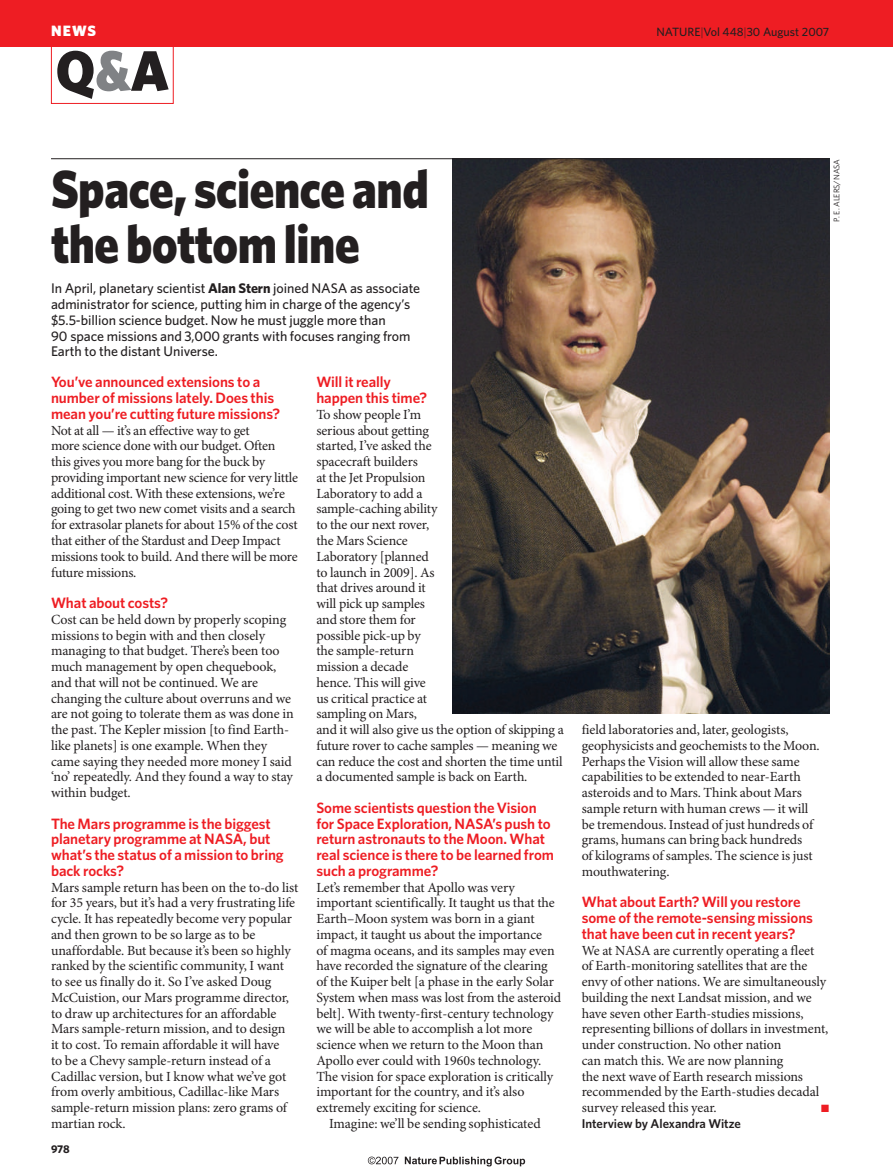
<style>
.page{position:relative;width:893px;height:1174px;background:#fff}
.page>*{position:absolute;margin:0;border:0;box-sizing:border-box;transform-origin:0 0}
.t1{font:900 57px "Whitney";color:#231f20;scale:.95 1}
.t2{font:900 54px/55.5px "Whitney";letter-spacing:-.01em;color:#231f20;scale:.9 1}
.t3{font:600 15px/15.8px "Whitney";letter-spacing:-.005em;color:#ee1d23}
.t4{font:900 15px "Whitney";color:#fff}
.t5{font:13.95px/15.8px "Minion Pro";letter-spacing:-.01em;color:#231f20}
.t6{font:500 13.95px/15.8px "Whitney";letter-spacing:-.005em;color:#231f20}
.t7{font:600 12.75px "Whitney";color:#231f20}
.t8{font:500 12px "Whitney";color:#231f20}
.t9{font:700 11.25px "Whitney";color:#231f20}
.t10{font:10.5px "Zapf Dingbats";color:#ee1d23}
.t11{font:8.25px "Whitney";color:#231f20}
.s1{font-weight:300}
.s2{color:#808285}
.s3{font-weight:700}
</style>
<div class="page">
<img style="left:452px;top:159px;width:377px;height:554px">
<div style="left:0;top:0;width:893px;height:47px;background:#ee1d23"></div>
<div style="left:51px;top:36px;width:123px;height:68px;border:1px solid #ee1d23"></div>
<hr style="left:51px;top:158px;width:778px;height:1px;background:#231f20">
<svg style="left:405px;top:1156px;width:120px;height:10px"></svg>
<svg style="left:368px;top:1156px;width:30px;height:8px"></svg>
<p class="t4" style="left:51px;top:25px;width:47px">NEWS</p>
<p class="t8" style="left:656px;top:27px;width:174px">NATURE<span class="s1">|</span>Vol 448<span class="s1">|</span>30 August 2007</p>
<h1 class="t1" style="left:56px;top:50px;width:121px">Q<span class="s2">&amp;</span>A</h1>
<h2 class="t2" style="left:51px;top:165px;width:421px">Space, science and the bottom line</h2>
<p class="t11" style="left:834px;top:222px;width:64px;rotate:-90deg">P. E. ALERS/NASA</p>
<p class="t6" style="left:51px;top:282px;width:371px">In April, planetary scientist <span class="s3">Alan Stern</span> joined NASA as associate administrator for science, putting him in charge of the agency’s $5.5-billion science budget. Now he must juggle more than<br>90 space missions and 3,000 grants with focuses ranging from Earth to the distant Universe.</p>
<p class="t3" style="left:51px;top:375px;width:231px">You’ve announced extensions to a number of missions lately. Does this mean you’re cutting future missions?</p>
<p class="t5" style="left:51px;top:423px;width:249px">Not at all — it’s an effective way to get<br>more science done with our budget. Often this gives you more bang for the buck by providing important new science for very little additional cost. With these extensions, we’re going to get two new comet visits and a search for extrasolar planets for about 15% of the cost that either of the Stardust and Deep Impact missions took to build. And there will be more future missions.</p>
<p class="t3" style="left:51px;top:596px;width:119px">What about costs?</p>
<p class="t5" style="left:51px;top:612px;width:244px">Cost can be held down by properly scoping missions to begin with and then closely managing to that budget. There’s been too much management by open chequebook, and that will not be continued. We are changing the culture about overruns and we are not going to tolerate them as was done in the past. The Kepler mission [to find Earth&shy;like planets] is one example. When they came saying they needed more money I said ‘no’ repeatedly. And they found a way to stay within budget.</p>
<p class="t3" style="left:51px;top:816px;width:234px">The Mars programme is the biggest planetary programme at NASA, but what’s the status of a mission to bring back rocks?</p>
<p class="t5" style="left:51px;top:880px;width:249px">Mars sample return has been on the to-do list for 35 years, but it’s had a very frustrating life cycle. It has repeatedly become very popular and then grown to be so large as to be unaffordable. But because it’s been so highly ranked by the scientific community, I want to see us finally do it. So I’ve asked Doug McCuistion, our Mars programme director, to draw up architectures for an affordable Mars sample-return mission, and to design<br>it to cost. To remain affordable it will have<br>to be a Chevy sample-return instead of a Cadillac version, but I know what we’ve got from overly ambitious, Cadillac-like Mars sample-return mission plans: zero grams of martian rock.</p>
<p class="t9" style="left:51px;top:1144px;width:20px">978</p>
<p class="t3" style="left:316px;top:375px;width:112px">Will it really happen this time?</p>
<p class="t5" style="left:316px;top:408px;width:249px">To show people I’m<br>serious about getting<br>started, I’ve asked the<br>spacecraft builders<br>at the Jet Propulsion<br>Laboratory to add a<br>sample-caching ability<br>to the our next rover,<br>the Mars Science<br>Laboratory [planned<br>to launch in 2009]. As<br>that drives around it<br>will pick up samples<br>and store them for<br>possible pick-up by<br>the sample-return<br>mission a decade<br>hence. This will give<br>us critical practice at<br>sampling on Mars,<br>and it will also give us the option of skipping a future rover to cache samples — meaning we can reduce the cost and shorten the time until a documented sample is back on Earth.</p>
<p class="t3" style="left:316px;top:801px;width:239px">Some scientists question the Vision for Space Exploration, NASA’s push to return astronauts to the Moon. What real science is there to be learned from such a programme?</p>
<p class="t5" style="left:316px;top:880px;width:246px">Let’s remember that Apollo was very important scientifically. It taught us that the Earth–Moon system was born in a giant impact, it taught us about the importance<br>of magma oceans, and its samples may even have recorded the signature of the clearing of the Kuiper belt [a phase in the early Solar System when mass was lost from the asteroid belt]. With twenty-first-century technology we will be able to accomplish a lot more science when we return to the Moon than Apollo ever could with 1960s technology.<br>The vision for space exploration is critically important for the country, and it’s also extremely exciting for science.</p>
<p class="t5" style="left:329px;top:1116px;width:213px">Imagine: we’ll be sending sophisticated</p>
<p class="t5" style="left:582px;top:723px;width:240px">field laboratories and, later, geologists, geophysicists and geochemists to the Moon.<br>Perhaps the Vision will allow these same capabilities to be extended to near-Earth asteroids and to Mars. Think about Mars sample return with human crews — it will be tremendous. Instead of just hundreds of grams, humans can bring back hundreds<br>of kilograms of samples. The science is just mouthwatering.</p>
<p class="t3" style="left:582px;top:895px;width:233px">What about Earth? Will you restore some of the remote-sensing missions that have been cut in recent years?</p>
<p class="t5" style="left:582px;top:943px;width:248px">We at NASA are currently operating a fleet of Earth-monitoring satellites that are the envy of other nations. We are simultaneously building the next Landsat mission, and we have seven other Earth-studies missions, representing billions of dollars in investment, under construction. No other nation<br>can match this. We are now planning<br>the next wave of Earth research missions recommended by the Earth-studies decadal survey released this year.</p>
<p class="t10" style="left:821px;top:1103px;width:9px">■</p>
<p class="t7" style="left:582px;top:1118px;width:161px">Interview by Alexandra Witze</p>
</div>
